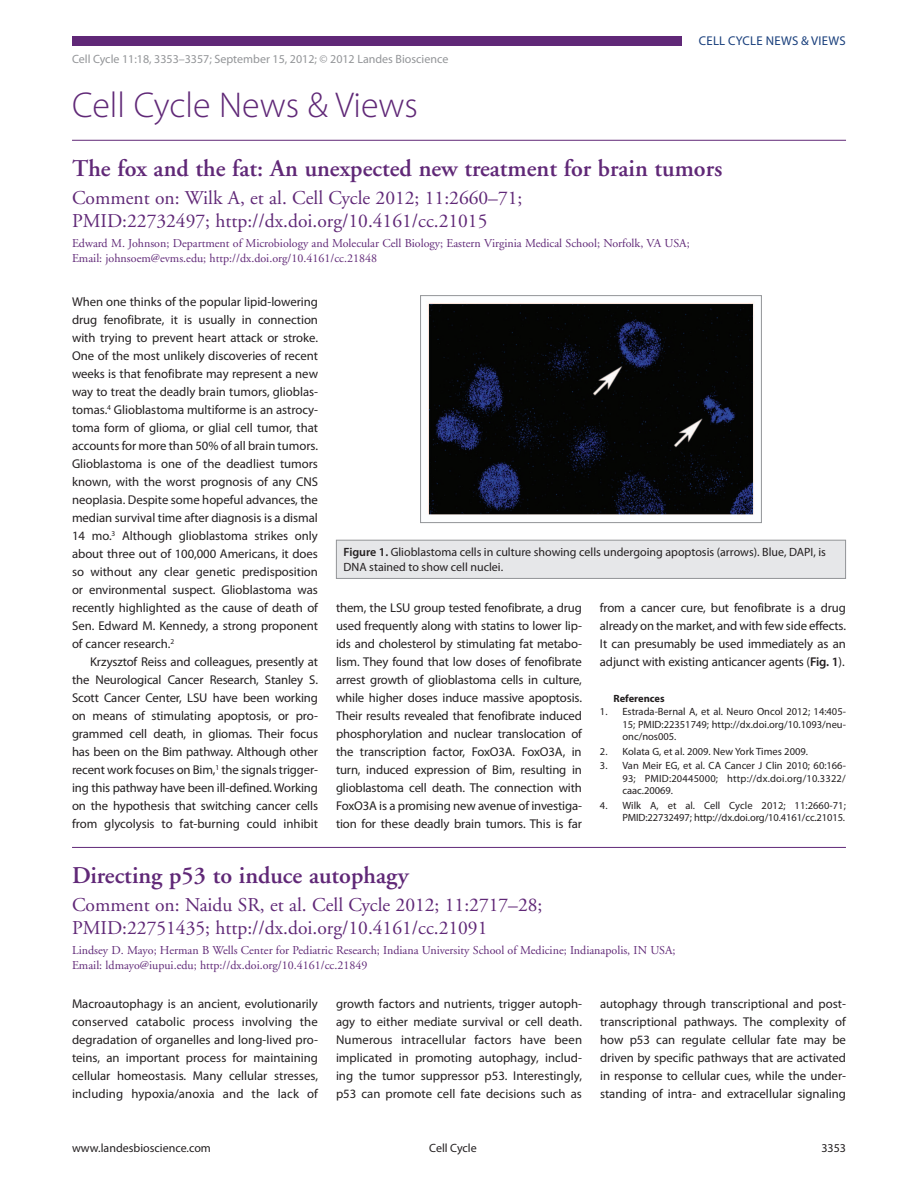
<style>
.page{position:relative;width:918px;height:1188px;background:#fff}
.page>*{position:absolute;margin:0;border:0;box-sizing:border-box;transform-origin:0 0}
.t1{font:300 36px "Myriad Pro";color:#602877}
.t2{font:600 24px "Adobe Garamond";color:#602877}
.t3{font:19.5px/22.5px "Adobe Garamond";color:#602877}
.t4{font:12.75px/18px "Myriad Pro";letter-spacing:-.005em;color:#231f20;text-align:justify}
.t5{font:12.75px "Myriad Pro";letter-spacing:.02em;color:#193f7c}
.t6{font:12px/15px "Adobe Garamond";color:#602877}
.t7{font:12px/15px "Myriad Pro";color:#231f20}
.t8{font:12px "Myriad Pro";color:#939598}
.t9{font:10.5px/12.8px "Myriad Pro";color:#231f20;text-align:justify}
.t10{font:700 10.5px "Myriad Pro";color:#231f20}
.s1{font-weight:600}
</style>
<div class="page">
<div style="left:72px;top:36px;width:609px;height:10px;background:#602877"></div>
<hr style="left:72px;top:140px;width:774px;height:1px;background:#602877">
<img style="left:428px;top:303px;width:326px;height:212px">
<div style="left:420px;top:295px;width:342px;height:228px;border:1px solid #939598"></div>
<div style="left:336px;top:540px;width:510px;height:38px;background:#e6e7e9"></div>
<div style="left:336px;top:540px;width:510px;height:39px;border:1px solid #939598"></div>
<hr style="left:72px;top:847px;width:774px;height:1px;background:#602877">
<p class="t8" style="left:72px;top:52px;width:378px">Cell Cycle 11:18, 3353–3357; September 15, 2012; © 2012 Landes Bioscience</p>
<p class="t5" style="left:699px;top:33px;width:8px">cell</p>
<p class="t5" style="left:728px;top:33px;width:22px">cycle</p>
<p class="t5" style="left:766px;top:33px;width:9px">news</p>
<p class="t5" style="left:801px;top:33px;width:30px">&amp; views</p>
<h1 class="t1" style="left:72px;top:83px;width:347px">Cell Cycle News &amp; Views</h1>
<h2 class="t2" style="left:72px;top:155px;width:652px">The fox and the fat: An unexpected new treatment for brain tumors</h2>
<h3 class="t3" style="left:72px;top:187px;width:452px">Comment on: Wilk A, et al. Cell Cycle 2012; 11:2660–71;<br>PMID:22732497; http://dx.doi.org/10.4161/cc.21015</h3>
<p class="t6" style="left:72px;top:236px;width:619px">Edward M. Johnson; Department of Microbiology and Molecular Cell Biology; Eastern Virginia Medical School; Norfolk, VA USA;<br>Email: johnsoem@evms.edu; http://dx.doi.org/10.4161/cc.21848</p>
<p class="t4" style="left:72px;top:293px;width:248px">When one thinks of the popular lipid-lowering drug fenofibrate, it is usually in connection with trying to prevent heart attack or stroke.<br>One of the most unlikely discoveries of recent weeks is that fenofibrate may represent a new way to treat the deadly brain tumors, glioblas&shy;tomas.<sup>4</sup> Glioblastoma multiforme is an astrocy&shy;toma form of glioma, or glial cell tumor, that accounts for more than 50% of all brain tumors.<br>Glioblastoma is one of the deadliest tumors known, with the worst prognosis of any CNS neoplasia. Despite some hopeful advances, the median survival time after diagnosis is a dismal 14 mo.<sup>3</sup> Although glioblastoma strikes only about three out of 100,000 Americans, it does so without any clear genetic predisposition or environmental suspect. Glioblastoma was recently highlighted as the cause of death of Sen. Edward M. Kennedy, a strong proponent of cancer research.<sup>2</sup></p>
<p class="t4" style="left:72px;top:653px;width:248px;text-indent:18px">Krzysztof Reiss and colleagues, presently at the Neurological Cancer Research, Stanley S.<br>Scott Cancer Center, LSU have been working on means of stimulating apoptosis, or pro&shy;grammed cell death, in gliomas. Their focus has been on the Bim pathway. Although other recent work focuses on Bim,<sup>1</sup> the signals trigger&shy;ing this pathway have been ill-defined. Working on the hypothesis that switching cancer cells from glycolysis to fat-burning could inhibit</p>
<p class="t7" style="left:344px;top:545px;width:484px"><span class="s1">Figure 1.</span> Glioblastoma cells in culture showing cells undergoing apoptosis (arrows). Blue, DAPI, is<br>DNA stained to show cell nuclei.</p>
<p class="t4" style="left:336px;top:599px;width:247px">them, the LSU group tested fenofibrate, a drug used frequently along with statins to lower lip&shy;ids and cholesterol by stimulating fat metabo&shy;lism. They found that low doses of fenofibrate arrest growth of glioblastoma cells in culture, while higher doses induce massive apoptosis.<br>Their results revealed that fenofibrate induced phosphorylation and nuclear translocation of the transcription factor, FoxO3A. FoxO3A, in turn, induced expression of Bim, resulting in glioblastoma cell death. The connection with FoxO3A is a promising new avenue of investiga&shy;tion for these deadly brain tumors. This is far</p>
<p class="t4" style="left:600px;top:599px;width:248px">from a cancer cure, but fenofibrate is a drug already on the market, and with few side effects.<br>It can presumably be used immediately as an adjunct with existing anticancer agents (<span class="s1">Fig. 1</span>).</p>
<p class="t10" style="left:613px;top:692px;width:53px">References</p>
<p class="t9" style="left:622px;top:705px;width:225px;text-indent:-23px">1. Estrada-Bernal A, et al. Neuro Oncol 2012; 14:405- 15; PMID:22351749; http://dx.doi.org/10.1093/neu&shy;onc/nos005.</p>
<p class="t9" style="left:600px;top:745px;width:210px">2. Kolata G, et al. 2009. New York Times 2009.</p>
<p class="t9" style="left:622px;top:759px;width:225px;text-indent:-23px">3. Van Meir EG, et al. CA Cancer J Clin 2010; 60:166- 93; PMID:20445000; http://dx.doi.org/10.3322/ caac.20069.</p>
<p class="t9" style="left:600px;top:799px;width:247px;text-align:right">4. Wilk A, et al. Cell Cycle 2012; 11:2660-71;<br>PMID:22732497; http://dx.doi.org/10.4161/cc.21015.</p>
<h2 class="t2" style="left:72px;top:862px;width:338px">Directing p53 to induce autophagy</h2>
<h3 class="t3" style="left:72px;top:894px;width:472px">Comment on: Naidu SR, et al. Cell Cycle 2012; 11:2717–28;<br>PMID:22751435; http://dx.doi.org/10.4161/cc.21091</h3>
<p class="t6" style="left:72px;top:943px;width:605px">Lindsey D. Mayo; Herman B Wells Center for Pediatric Research; Indiana University School of Medicine; Indianapolis, IN USA;<br>Email: ldmayo@iupui.edu; http://dx.doi.org/10.4161/cc.21849</p>
<p class="t4" style="left:72px;top:995px;width:247px">Macroautophagy is an ancient, evolutionarily conserved catabolic process involving the degradation of organelles and long-lived pro&shy;teins, an important process for maintaining cellular homeostasis. Many cellular stresses, including hypoxia/anoxia and the lack of</p>
<p class="t4" style="left:336px;top:995px;width:248px">growth factors and nutrients, trigger autoph&shy;agy to either mediate survival or cell death.<br>Numerous intracellular factors have been implicated in promoting autophagy, includ&shy;ing the tumor suppressor p53. I nterestingly, p53 can promote cell fate decisions such as</p>
<p class="t4" style="left:600px;top:995px;width:248px">autophagy through transcriptional and post&shy;transcriptional pathways. The complexity of how p53 can regulate cellular fate may be driven by specific pathways that are activated in response to cellular cues, while the under&shy;standing of intra- and extracellular signaling</p>
<p class="t7" style="left:72px;top:1141px;width:140px">www.landesbioscience.com</p>
<p class="t7" style="left:429px;top:1141px;width:49px">Cell Cycle</p>
<p class="t7" style="left:821px;top:1141px;width:26px">3353</p>
</div>
